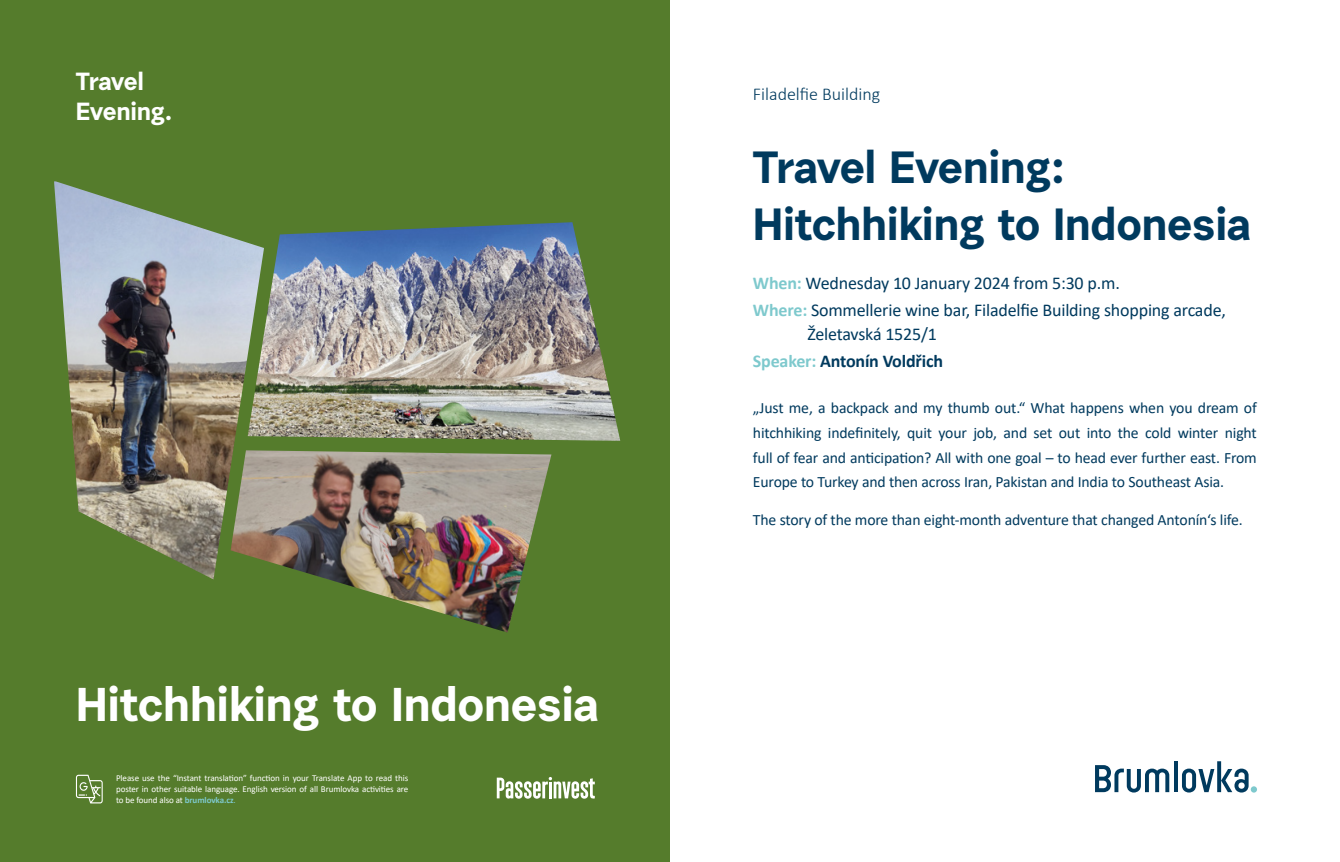
<style>
.page{position:relative;width:1340px;height:862px;background:#fff}
.page>*{position:absolute;margin:0;border:0;box-sizing:border-box;transform-origin:0 0}
.t1{font:700 47.25px "Urban Grotesk Re Bo";letter-spacing:-.01em;color:#fff}
.t2{font:700 45px/56.2px "Urban Grotesk Re Bo";letter-spacing:-.01em;color:#003a5e}
.t3{font:700 24.75px/29.7px "Urban Grotesk Re Bo";letter-spacing:-.02em;color:#fff}
.t4{font:18px "Calibri";letter-spacing:-.01em;color:#003a5e}
.t5{font:700 18px "Calibri";letter-spacing:-.01em;color:#003a5e}
.t6{font:300 18px "Calibri";color:#003a5e}
.t7{font:15.75px/24.8px "Calibri";letter-spacing:-.01em;color:#003a5e;text-align:justify}
.t8{font:9px/10.8px "Calibri";letter-spacing:-.01em;color:#fff;text-align:justify}
.s1{font-weight:700;color:#7ec9cd}
.s2{color:#7ec9cd}
</style>
<div class="page">
<div style="left:0;top:0;width:670px;height:861px;background:#557c2c"></div>
<svg style="left:1095px;top:765px;width:74px;height:27px"></svg>
<svg style="left:1174px;top:761px;width:3px;height:30px"></svg>
<svg style="left:1182px;top:761px;width:66px;height:31px"></svg>
<svg style="left:1250px;top:785px;width:6px;height:7px"></svg>
<svg style="left:76px;top:774px;width:27px;height:29px"></svg>
<svg style="left:497px;top:777px;width:98px;height:21px"></svg>
<img style="left:54px;top:181px;width:194px;height:398px">
<img style="left:248px;top:222px;width:372px;height:218px">
<img style="left:231px;top:450px;width:320px;height:182px">
<h3 class="t3" style="left:76px;top:66px;width:98px">Travel<br>Evening.</h3>
<h1 class="t1" style="left:76px;top:674px;width:525px">Hitchhiking to Indonesia</h1>
<p class="t8" style="left:116px;top:772px;width:294px">Please use the “Instant translation” function in your Translate App to read this poster in other suitable language. English version of all Brumlovka activities are to be found also at <span class="s1">brumlovka.cz</span><span class="s2">.</span></p>
<p class="t6" style="left:753px;top:82px;width:129px">Filadelfie Building</p>
<h2 class="t2" style="left:753px;top:138px;width:500px">Travel Evening:<br>Hitchhiking to Indonesia</h2>
<p class="t4" style="left:753px;top:270px;width:368px"><span class="s1">When:</span> Wednesday 10 January 2024 from 5:30 p.m.</p>
<p class="t4" style="left:753px;top:297px;width:474px"><span class="s1">Where:</span> Sommellerie wine bar, Filadelfie Building shopping arcade,</p>
<p class="t4" style="left:807px;top:321px;width:131px">Želetavská 1525/1</p>
<p class="t5" style="left:753px;top:348px;width:192px"><span class="s2">Speaker:</span> Antonín Voldřich</p>
<p class="t7" style="left:753px;top:395px;width:505px">„Just me, a backpack and my thumb out.“ What happens when you dream of hitchhiking indefinitely, quit your job, and set out into the cold winter night full of fear and anticipation? All with one goal – to head ever further east. From Europe to Turkey and then across Iran, Pakistan and India to Southeast Asia.</p>
<p class="t7" style="left:753px;top:506px;width:491px">The story of the more than eight-month adventure that changed Antonín‘s life.</p>
</div>
